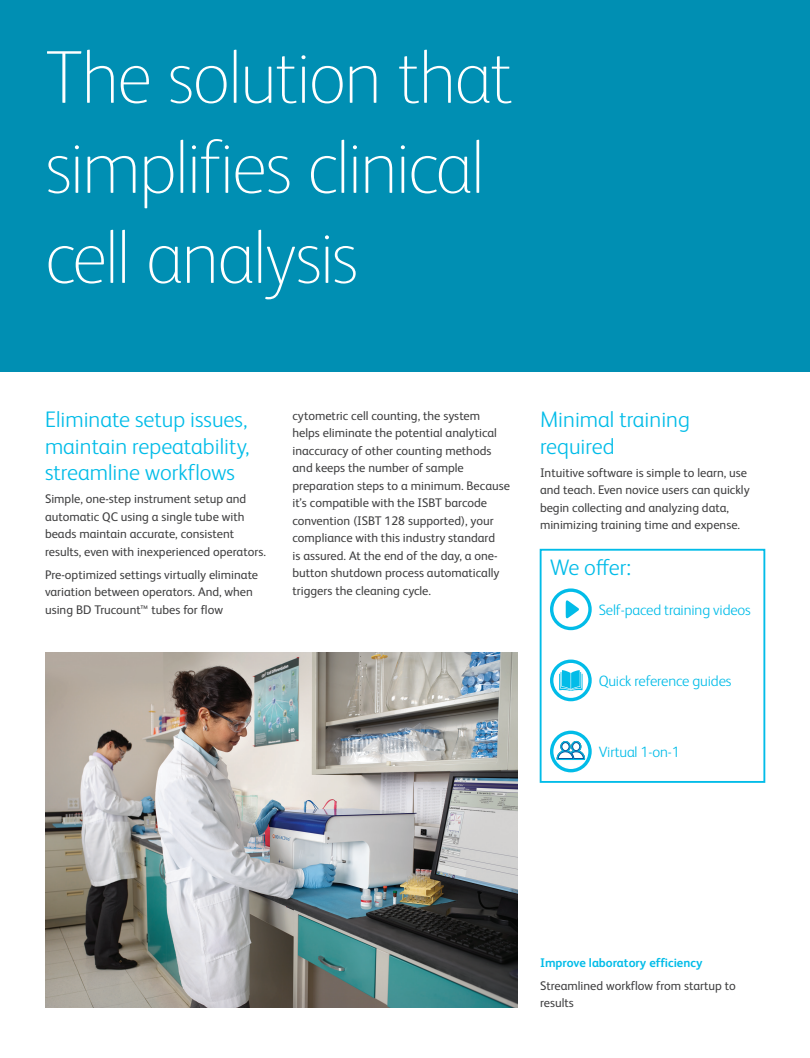
<style>
.page{position:relative;width:810px;height:1058px;background:#fff}
.page>*{position:absolute;margin:0;border:0;box-sizing:border-box;transform-origin:0 0}
.t1{font:100 75px/90px "FS Albert Pro";letter-spacing:-.035em;color:#fff}
.t2{font:300 22.5px/26.2px "FS Albert Pro";color:#02bce8;text-align:justify}
.t3{font:300 15px "FS Albert Pro";letter-spacing:-.01em;color:#02bce8}
.t4{font:12.5px/17.5px "FS Albert Pro";color:#3e3e3f}
.t5{font:700 12.5px "FS Albert Pro";color:#02bce8}
</style>
<div class="page">
<div style="left:540px;top:549px;width:225px;height:233px;border:2px solid #02bce8"></div>
<div style="left:0;top:0;width:810px;height:371px;background:#008fb3"></div>
<img style="left:45px;top:652px;width:473px;height:355px">
<svg style="left:550px;top:588px;width:42px;height:42px"></svg>
<svg style="left:550px;top:659px;width:42px;height:42px"></svg>
<svg style="left:550px;top:730px;width:42px;height:42px"></svg>
<h1 class="t1" style="left:45px;top:29px;width:470px">The solution that simplifies clinical cell analysis</h1>
<h2 class="t2" style="left:45px;top:405px;width:206px">Eliminate setup issues, maintain repeatability, streamline workflows</h2>
<p class="t4" style="left:45px;top:489px;width:222px">Simple, one-step instrument setup and automatic QC using a single tube with beads maintain accurate, consistent results, even with inexperienced operators.</p>
<p class="t4" style="left:45px;top:565px;width:215px">Pre-optimized settings virtually eliminate variation between operators. And, when using BD Trucount™ tubes for flow</p>
<p class="t4" style="left:292px;top:406px;width:219px">cytometric cell counting, the system helps eliminate the potential analytical inaccuracy of other counting methods and keeps the number of sample preparation steps to a minimum. Because it’s compatible with the ISBT barcode convention (ISBT 128 supported), your compliance with this industry standard<br>is assured. At the end of the day, a one&shy;button shutdown process automatically triggers the cleaning cycle.</p>
<h2 class="t2" style="left:540px;top:405px;width:151px">Minimal training required</h2>
<p class="t4" style="left:540px;top:463px;width:211px">Intuitive software is simple to learn, use and teach. Even novice users can quickly begin collecting and analyzing data, minimizing training time and expense.</p>
<h2 class="t2" style="left:550px;top:552px;width:83px">We offer:</h2>
<p class="t3" style="left:599px;top:599px;width:154px">Self-paced training videos</p>
<p class="t3" style="left:599px;top:670px;width:134px">Quick reference guides</p>
<p class="t3" style="left:599px;top:742px;width:83px">Virtual 1-on-1</p>
<p class="t5" style="left:540px;top:953px;width:164px">Improve laboratory efficiency</p>
<p class="t4" style="left:540px;top:975px;width:197px">Streamlined workflow from startup to results</p>
</div>
